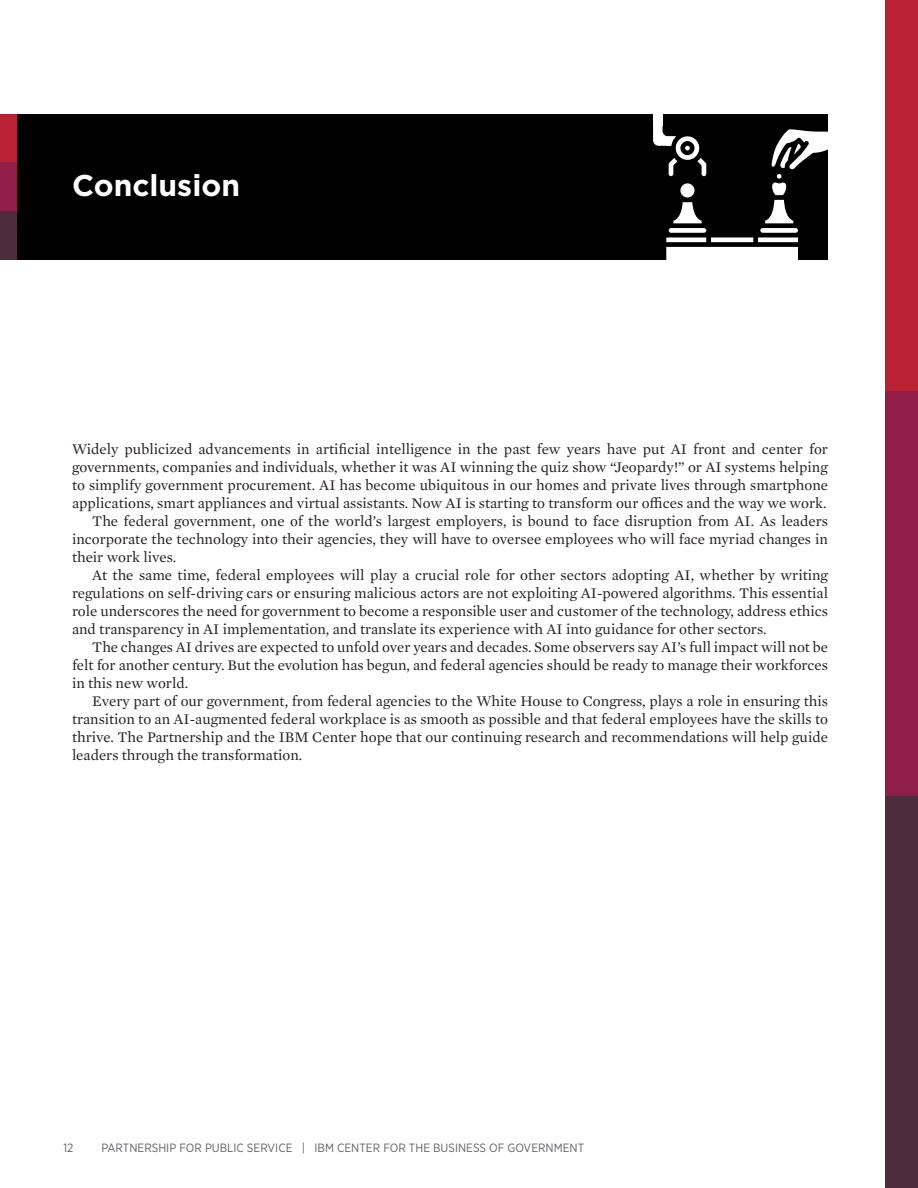
<style>
.page{position:relative;width:918px;height:1188px;background:#fff}
.page>*{position:absolute;margin:0;border:0;box-sizing:border-box;transform-origin:0 0}
.Black_Box_Hed{font:700 30px "Gotham";color:#fff}
.Body_Copy{font:15px/18px "Mercury Text G1";color:#231f20;text-align:justify}
.Body_Copy_no_indent{font:15px/18px "Mercury Text G1";color:#231f20;text-align:justify}
.t1{font:12px "Gotham Narrow";color:#636366}
</style>
<div class="page">
<div style="left:17px;top:114px;width:811px;height:146px;background:#000"></div>
<div style="left:0;top:114px;width:17px;height:49px;background:#b92234"></div>
<div style="left:0;top:163px;width:17px;height:48px;background:#901e46"></div>
<div style="left:0;top:211px;width:17px;height:49px;background:#4d2c3c"></div>
<div style="left:653px;top:114px;width:10px;height:12px;background:#fff"></div>
<svg style="left:653px;top:126px;width:175px;height:134px"></svg>
<div style="left:885px;top:0;width:33px;height:392px;background:#b92234"></div>
<div style="left:885px;top:392px;width:33px;height:404px;background:#901e46"></div>
<div style="left:885px;top:796px;width:33px;height:392px;background:#4d2c3c"></div>
<p class="Black_Box_Hed" style="left:72px;top:166px;width:170px">Conclusion</p>
<p class="Body_Copy_no_indent" style="left:72px;top:439px;width:758px">Widely publicized advancements in artificial intelligence in the past few years have put AI front and center for governments, companies and individuals, whether it was AI winning the quiz show “Jeopardy!” or AI systems helping to simplify government procurement. AI has become ubiquitous in our homes and private lives through smartphone applications, smart appliances and virtual assistants. Now AI is starting to transform our offices and the way we work.</p>
<p class="Body_Copy" style="left:72px;top:511px;width:758px;text-indent:20px">The federal government, one of the world’s largest employers, is bound to face disruption from AI. As leaders incorporate the technology into their agencies, they will have to oversee employees who will face myriad changes in their work lives.</p>
<p class="Body_Copy" style="left:72px;top:565px;width:758px;text-indent:20px">At the same time, federal employees will play a crucial role for other sectors adopting AI, whether by writing regulations on self-driving cars or ensuring malicious actors are not exploiting AI-powered algorithms. This essential role underscores the need for government to become a responsible user and customer of the technology, address ethics and transparency in AI implementation, and translate its experience with AI into guidance for other sectors.</p>
<p class="Body_Copy" style="left:72px;top:637px;width:758px;text-indent:20px">The changes AI drives are expected to unfold over years and decades. Some observers say AI’s full impact will not be felt for another century. But the evolution has begun, and federal agencies should be ready to manage their workforces in this new world.</p>
<p class="Body_Copy" style="left:72px;top:691px;width:758px;text-indent:20px">Every part of our government, from federal agencies to the White House to Congress, plays a role in ensuring this transition to an AI-augmented federal workplace is as smooth as possible and that federal employees have the skills to thrive. The Partnership and the IBM Center hope that our continuing research and recommendations will help guide leaders through the transformation.</p>
<p class="t1" style="left:63px;top:1140px;width:12px">12</p>
<p class="t1" style="left:101px;top:1140px;width:484px">PARTNERSHIP FOR PUBLIC SERVICE | IBM CENTER FOR THE BUSINESS OF GOVERNMENT</p>
</div>
